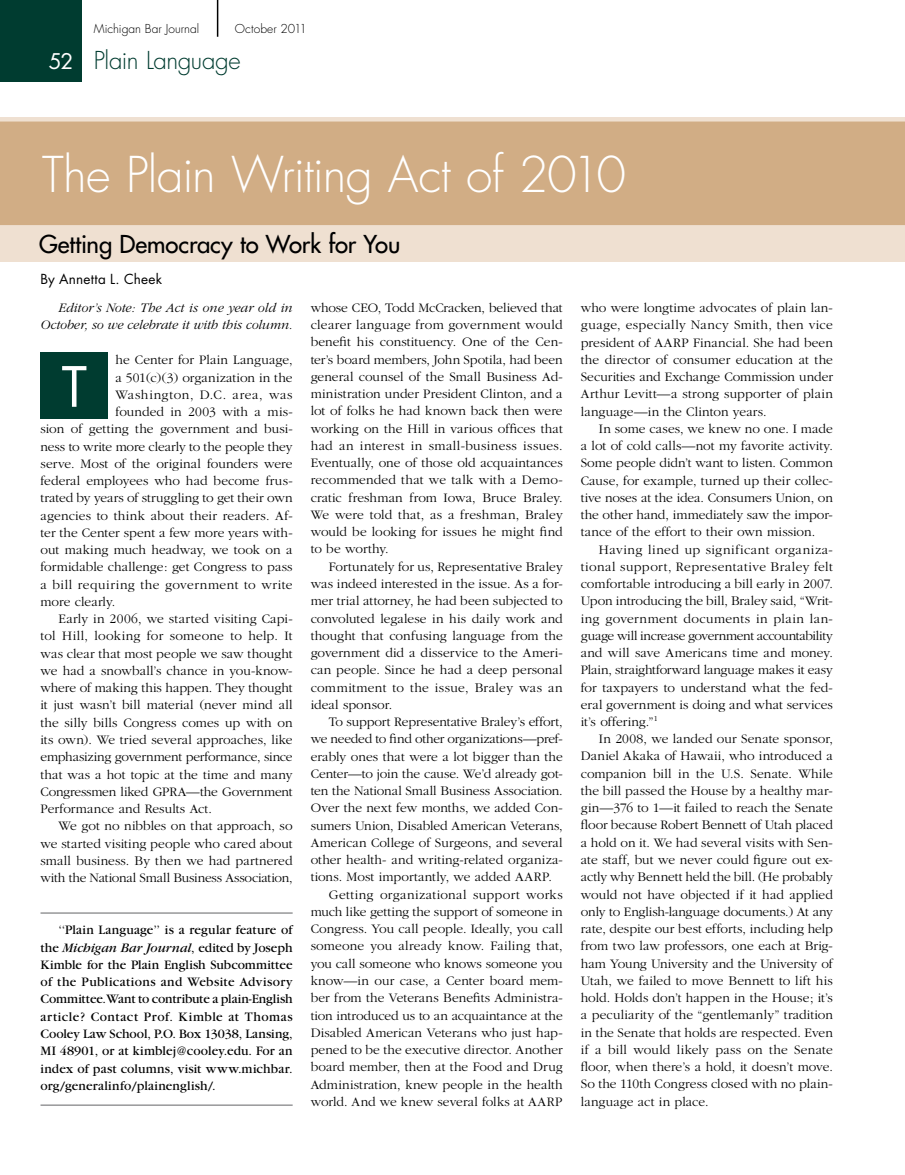
<style>
.page{position:relative;width:905px;height:1175px;background:#fff}
.page>*{position:absolute;margin:0;border:0;box-sizing:border-box;transform-origin:0 0}
.t1{font:54px "Futura";color:#fff}
.t2{font:300 48px "Futura";letter-spacing:-.02em;color:#fff}
.t3{font:24px "Futura";letter-spacing:-.005em;color:#000}
.t4{font:300 24px "Futura";letter-spacing:-.02em;color:#003c30}
.t5{font:300 13.5px/17.2px "Garamond";letter-spacing:.005em;color:#000;text-align:justify}
.t6{font:13.5px/17.2px "Garamond";letter-spacing:.015em;color:#000;text-align:justify}
.t7{font:300 13.5px "Garamond";letter-spacing:-.015em;color:#000}
.t8{font:italic 300 13.5px/17.2px "Garamond";color:#000;text-align:right}
.t9{font:300 13.5px "Garamond";letter-spacing:.035em;color:#000}
.t10{font:300 13.5px "Garamond";letter-spacing:.025em;color:#000}
.t11{font:300 13.5px "Garamond";letter-spacing:.045em;color:#000}
.t12{font:13.5px "Futura";letter-spacing:.015em;color:#000}
.t13{font:300 12px "Futura";letter-spacing:.005em;color:#000}
.s1{font-weight:400;font-size:21px;color:#fff}
.s2{font-style:italic}
</style>
<div class="page">
<div style="left:0;top:0;width:82px;height:82px;background:#003c30"></div>
<hr style="left:217px;top:0;width:1px;height:37px;background:#000">
<div style="left:0;top:225px;width:904px;height:36px;background:#efe0d1"></div>
<div style="left:0;top:117px;width:904px;height:108px;background:#d1ad85"></div>
<hr style="left:40px;top:912px;width:252px;height:1px;background:#636466">
<hr style="left:40px;top:1104px;width:252px;height:1px;background:#636466">
<div style="left:40px;top:352px;width:68px;height:66px;background:#003c30"></div>
<p class="t13" style="left:94px;top:21px;width:107px">Michigan Bar Journal</p>
<p class="t13" style="left:235px;top:21px;width:74px">October 2011</p>
<h3 class="t4" style="left:49px;top:45px;width:193px"><span class="s1">52</span> Plain Language</h3>
<h2 class="t2" style="left:42px;top:143px;width:585px">The Plain Writing Act of 2010</h2>
<h3 class="t3" style="left:39px;top:228px;width:363px">Getting Democracy to Work for You</h3>
<p class="t12" style="left:40px;top:269px;width:123px">By Annetta L. Cheek</p>
<p class="t8" style="left:41px;top:299px;width:253px">Editor’s Note: The Act is one year old in<br>October, so we celebrate it with this column.</p>
<p class="t5" style="left:116px;top:352px;width:178px">he Center for Plain Language,</p>
<p class="t5" style="left:116px;top:369px;width:178px">a 501(c)(3) organization in the</p>
<p class="t11" style="left:116px;top:387px;width:178px">Washington, D.C. area, was</p>
<p class="t5" style="left:116px;top:403px;width:178px">founded in 2003 with a mis-</p>
<p class="t5" style="left:41px;top:421px;width:254px">sion of getting the government and busi-</p>
<p class="t5" style="left:41px;top:438px;width:253px">ness to write more clearly to the people they</p>
<p class="t5" style="left:41px;top:455px;width:254px">serve. Most of the original founders were</p>
<p class="t5" style="left:41px;top:472px;width:254px">federal employees who had become frus-</p>
<p class="t5" style="left:41px;top:490px;width:253px">trated by years of struggling to get their own</p>
<p class="t5" style="left:41px;top:507px;width:254px">agencies to think about their readers. Af-</p>
<p class="t5" style="left:41px;top:524px;width:254px">ter the Center spent a few more years with-</p>
<p class="t5" style="left:41px;top:541px;width:253px">out making much headway, we took on a</p>
<p class="t5" style="left:41px;top:559px;width:253px">formidable challenge: get Congress to pass</p>
<p class="t9" style="left:41px;top:577px;width:254px">a bill requiring the government to write</p>
<p class="t5" style="left:41px;top:593px;width:76px">more clearly.</p>
<p class="t5" style="left:58px;top:610px;width:235px">Early in 2006, we started visiting Capi-</p>
<p class="t5" style="left:40px;top:628px;width:253px">tol Hill, looking for someone to help. It</p>
<p class="t5" style="left:40px;top:645px;width:254px">was clear that most people we saw thought</p>
<p class="t5" style="left:40px;top:662px;width:253px">we had a snowball’s chance in you-know-</p>
<p class="t5" style="left:40px;top:679px;width:253px">where of making this happen. They thought</p>
<p class="t5" style="left:40px;top:697px;width:253px">it just wasn’t bill material (never mind all</p>
<p class="t5" style="left:40px;top:714px;width:254px">the silly bills Congress comes up with on</p>
<p class="t5" style="left:40px;top:731px;width:253px">its own). We tried several approaches, like</p>
<p class="t7" style="left:40px;top:750px;width:253px">emphasizing government performance, since</p>
<p class="t5" style="left:40px;top:766px;width:253px">that was a hot topic at the time and many</p>
<p class="t7" style="left:40px;top:784px;width:253px">Congressmen liked GPRA—the Government</p>
<p class="t5" style="left:40px;top:800px;width:173px">Performance and Results Act.</p>
<p class="t5" style="left:59px;top:817px;width:235px">We got no nibbles on that approach, so</p>
<p class="t5" style="left:41px;top:835px;width:253px">we started visiting people who cared about</p>
<p class="t5" style="left:41px;top:852px;width:253px">small business. By then we had partnered</p>
<p class="t7" style="left:41px;top:870px;width:253px">with the National Small Business Association,</p>
<h1 class="t1" style="left:62px;top:350px;width:27px">T</h1>
<p class="t6" style="left:40px;top:921px;width:253px;text-indent:18px">‘‘Plain Language’’ is a regular feature of the <span class="s2">Michigan Bar Journal</span>, edited by Joseph Kimble for the Plain English Subcommittee of the Publications and Website Advisory Committee. Want to contribute a plain-English article? Contact Prof. Kimble at Thomas Cooley Law School, P.O. Box 13038, Lansing, MI 48901, or at kimblej@cooley.edu. For an index of past columns, visit www.michbar. org/generalinfo/plainenglish/.</p>
<p class="t5" style="left:311px;top:299px;width:254px">whose CEO, Todd McCracken, believed that clearer language from government would benefit his constituency. One of the Cen&shy;ter’s board members, John Spotila, had been general counsel of the Small Business Ad&shy;ministration under President Clinton, and a lot of folks he had known back then were working on the Hill in various offices that had an interest in small-business issues.<br>Eventually, one of those old acquaintances recommended that we talk with a Demo&shy;cratic freshman from Iowa, Bruce Braley.<br>We were told that, as a freshman, Braley would be looking for issues he might find to be worthy.</p>
<p class="t5" style="left:311px;top:558px;width:254px;text-indent:18px">Fortunately for us, Representative Braley was indeed interested in the issue. As a for&shy;mer trial attorney, he had been subjected to convoluted legalese in his daily work and thought that confusing language from the government did a disservice to the Ameri&shy;can people. Since he had a deep personal commitment to the issue, Braley was an ideal sponsor.</p>
<p class="t5" style="left:328px;top:713px;width:235px">To support Representative Braley’s effort,</p>
<p class="t7" style="left:311px;top:732px;width:254px">we needed to find other organizations—pref-</p>
<p class="t5" style="left:311px;top:748px;width:254px">erably ones that were a lot bigger than the</p>
<p class="t5" style="left:311px;top:765px;width:254px">Center—to join the cause. We’d already got-</p>
<p class="t5" style="left:311px;top:782px;width:253px">ten the National Small Business Association.</p>
<p class="t5" style="left:311px;top:799px;width:254px">Over the next few months, we added Con-</p>
<p class="t5" style="left:311px;top:817px;width:253px">sumers Union, Disabled American Veterans,</p>
<p class="t5" style="left:311px;top:834px;width:253px">American College of Surgeons, and several</p>
<p class="t5" style="left:311px;top:851px;width:254px">other health- and writing-related organiza-</p>
<p class="t5" style="left:311px;top:868px;width:243px">tions. Most importantly, we added AARP.</p>
<p class="t10" style="left:328px;top:887px;width:235px">Getting organizational support works</p>
<p class="t5" style="left:311px;top:903px;width:254px">much like getting the support of someone in</p>
<p class="t5" style="left:311px;top:920px;width:254px">Congress. You call people. Ideally, you call</p>
<p class="t5" style="left:311px;top:937px;width:253px">someone you already know. Failing that,</p>
<p class="t5" style="left:311px;top:955px;width:253px">you call someone who knows someone you</p>
<p class="t5" style="left:311px;top:972px;width:254px">know—in our case, a Center board mem-</p>
<p class="t5" style="left:311px;top:989px;width:254px">ber from the Veterans Benefits Administra-</p>
<p class="t5" style="left:311px;top:1006px;width:253px">tion introduced us to an acquaintance at the</p>
<p class="t5" style="left:311px;top:1024px;width:254px">Disabled American Veterans who just hap-</p>
<p class="t5" style="left:311px;top:1041px;width:253px">pened to be the executive director. Another</p>
<p class="t5" style="left:311px;top:1058px;width:254px">board member, then at the Food and Drug</p>
<p class="t5" style="left:311px;top:1075px;width:253px">Administration, knew people in the health</p>
<p class="t5" style="left:311px;top:1093px;width:253px">world. And we knew several folks at AARP</p>
<p class="t5" style="left:581px;top:299px;width:254px">who were longtime advocates of plain lan&shy;guage, especially Nancy Smith, then vice president of AARP Financial. She had been the director of consumer education at the Securities and Exchange Commission under Arthur Levitt—a strong supporter of plain language—in the Clinton years.</p>
<p class="t5" style="left:581px;top:420px;width:254px;text-indent:18px">In some cases, we knew no one. I made a lot of cold calls—not my favorite activity.<br>Some people didn’t want to listen. Common Cause, for example, turned up their collec&shy;tive noses at the idea. Consumers Union, on the other hand, immediately saw the impor&shy;tance of the effort to their own mission.</p>
<p class="t5" style="left:580px;top:541px;width:254px;text-indent:18px">Having lined up significant organiza&shy;tional support, Representative Braley felt comfortable introducing a bill early in 2007.<br>Upon introducing the bill, Braley said, “Writ&shy;ing government documents in plain lan&shy;guage will increase government accountability and will save Americans time and money.<br>Plain, straightforward language makes it easy for taxpayers to understand what the fed&shy;eral government is doing and what services it’s offering.”<sup>1</sup></p>
<p class="t5" style="left:581px;top:730px;width:254px;text-indent:18px">In 2008, we landed our Senate sponsor, Daniel Akaka of Hawaii, who introduced a companion bill in the U.S. Senate. While the bill passed the House by a healthy mar&shy;gin—376 to 1—it failed to reach the Senate floor because Robert Bennett of Utah placed a hold on it. We had several visits with Sen&shy;ate staff, but we never could figure out ex&shy;actly why Bennett held the bill. (He probably would not have objected if it had applied only to English-language documents.) At any rate, despite our best efforts, including help from two law professors, one each at Brig&shy;ham Young University and the University of Utah, we failed to move Bennett to lift his hold. Holds don’t happen in the House; it’s a peculiarity of the “gentlemanly” tradition in the Senate that holds are respected. Even if a bill would likely pass on the Senate floor, when there’s a hold, it doesn’t move.<br>So the 110th Congress closed with no plain&shy;language act in place.</p>
</div>
